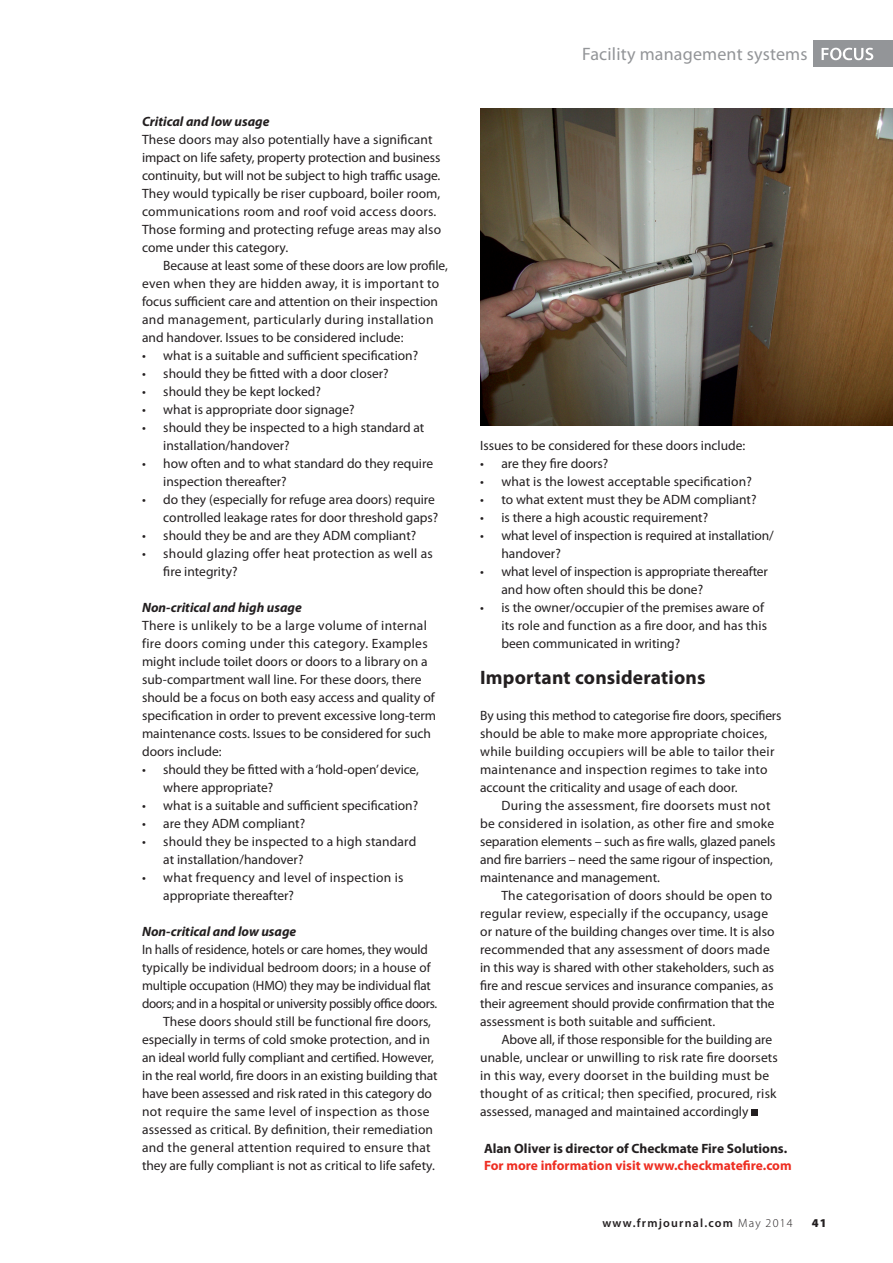
<style>
.page{position:relative;width:893px;height:1263px;background:#fff}
.page>*{position:absolute;margin:0;border:0;box-sizing:border-box;transform-origin:0 0}
.t1{font:700 19.5px "Myriad Pro";letter-spacing:.01em;color:#231f20}
.t2{font:18px "Myriad Pro";letter-spacing:.01em;color:#939598}
.t3{font:13.5px/18px "Myriad Pro";color:#231f20}
.t4{font:13.5px/18px "Myriad Pro";letter-spacing:.02em;color:#231f20}
.t5{font:700 13.5px/18px "Myriad Pro";color:#231f20}
.t6{font:italic 700 13.5px "Myriad Pro";color:#231f20}
.t7{font:13.5px "Myriad Pro";letter-spacing:-.025em;color:#231f20}
.t8{font:700 13.5px "Myriad Pro";color:#ee2e22}
.t9{font:13.5px "Myriad Pro";letter-spacing:.025em;color:#231f20}
.t10{font:600 12px "Myriad Pro";letter-spacing:.1em;color:#231f20}
.t11{font:900 12px "Myriad Pro";color:#231f20}
.s1{font-weight:300}
</style>
<div class="page">
<div style="left:814px;top:40px;width:79px;height:27px;background:#939598"></div>
<svg style="left:822px;top:48px;width:51px;height:12px"></svg>
<div style="left:751px;top:1110px;width:7px;height:6px;background:#231f20"></div>
<img style="left:480px;top:108px;width:413px;height:317px">
<p class="t6" style="left:142px;top:113px;width:129px">Critical and low usage</p>
<p class="t3" style="left:142px;top:130px;width:301px">These doors may also potentially have a significant impact on life safety, property protection and business continuity, but will not be subject to high traffic usage.<br>They would typically be riser cupboard, boiler room, communications room and roof void access doors.<br>Those forming and protecting refuge areas may also come under this category.</p>
<p class="t3" style="left:142px;top:256px;width:307px;text-indent:21px">Because at least some of these doors are low profile, even when they are hidden away, it is important to focus sufficient care and attention on their inspection and management, particularly during installation and handover. Issues to be considered include:</p>
<p class="t3" style="left:142px;top:346px;width:278px">• what is a suitable and sufficient specification?</p>
<p class="t3" style="left:142px;top:364px;width:248px">• should they be fitted with a door closer?</p>
<p class="t3" style="left:142px;top:382px;width:180px">• should they be kept locked?</p>
<p class="t3" style="left:142px;top:400px;width:214px">• what is appropriate door signage?</p>
<p class="t3" style="left:163px;top:418px;width:263px;text-indent:-21px">• should they be inspected to a high standard at installation/handover?</p>
<p class="t3" style="left:163px;top:454px;width:271px;text-indent:-21px">• how often and to what standard do they require inspection thereafter?</p>
<p class="t3" style="left:142px;top:490px;width:298px;text-align:right">• do they (especially for refuge area doors) require controlled leakage rates for door threshold gaps?</p>
<p class="t3" style="left:142px;top:526px;width:276px">• should they be and are they ADM compliant?</p>
<p class="t4" style="left:163px;top:544px;width:271px;text-indent:-21px">• should glazing offer heat protection as well as fire integrity?</p>
<p class="t6" style="left:142px;top:599px;width:161px">Non-critical and high usage</p>
<p class="t3" style="left:142px;top:616px;width:296px">There is unlikely to be a large volume of internal fire doors coming under this category. Examples might include toilet doors or doors to a library on a sub-compartment wall line. For these doors, there should be a focus on both easy access and quality of specification in order to prevent excessive long-term maintenance costs. Issues to be considered for such doors include:</p>
<p class="t3" style="left:163px;top:760px;width:257px;text-indent:-21px">• should they be fitted with a ‘hold-open’ device, where appropriate?</p>
<p class="t3" style="left:142px;top:796px;width:278px">• what is a suitable and sufficient specification?</p>
<p class="t3" style="left:142px;top:814px;width:165px">• are they ADM compliant?</p>
<p class="t3" style="left:163px;top:832px;width:254px;text-indent:-21px">• should they be inspected to a high standard at installation/handover?</p>
<p class="t4" style="left:163px;top:868px;width:242px;text-indent:-21px">• what frequency and level of inspection is appropriate thereafter?</p>
<p class="t6" style="left:142px;top:923px;width:156px">Non-critical and low usage</p>
<p class="t3" style="left:142px;top:940px;width:287px">In halls of residence, hotels or care homes, they would</p>
<p class="t3" style="left:142px;top:958px;width:290px">typically be individual bedroom doors; in a house of</p>
<p class="t3" style="left:142px;top:976px;width:290px">multiple occupation (HMO) they may be individual flat</p>
<p class="t7" style="left:142px;top:995px;width:297px">doors; and in a hospital or university possibly office doors.</p>
<p class="t3" style="left:163px;top:1012px;width:269px">These doors should still be functional fire doors,</p>
<p class="t3" style="left:142px;top:1030px;width:289px">especially in terms of cold smoke protection, and in</p>
<p class="t3" style="left:142px;top:1048px;width:293px">an ideal world fully compliant and certified. However,</p>
<p class="t3" style="left:142px;top:1066px;width:297px">in the real world, fire doors in an existing building that</p>
<p class="t3" style="left:142px;top:1084px;width:291px">have been assessed and risk rated in this category do</p>
<p class="t9" style="left:142px;top:1103px;width:289px">not require the same level of inspection as those</p>
<p class="t3" style="left:142px;top:1120px;width:293px">assessed as critical. By definition, their remediation</p>
<p class="t4" style="left:142px;top:1138px;width:290px">and the general attention required to ensure that</p>
<p class="t3" style="left:142px;top:1156px;width:294px">they are fully compliant is not as critical to life safety.</p>
<h2 class="t2" style="left:582px;top:42px;width:227px">Facility management systems</h2>
<p class="t3" style="left:480px;top:436px;width:267px">Issues to be considered for these doors include:</p>
<p class="t3" style="left:480px;top:454px;width:130px">• are they fire doors?</p>
<p class="t3" style="left:480px;top:472px;width:273px">• what is the lowest acceptable specification?</p>
<p class="t3" style="left:480px;top:490px;width:278px">• to what extent must they be ADM compliant?</p>
<p class="t3" style="left:480px;top:508px;width:230px">• is there a high acoustic requirement?</p>
<p class="t3" style="left:501px;top:526px;width:274px;text-indent:-21px">• what level of inspection is required at installation/ handover?</p>
<p class="t3" style="left:501px;top:562px;width:268px;text-indent:-21px">• what level of inspection is appropriate thereafter and how often should this be done?</p>
<p class="t3" style="left:501px;top:598px;width:267px;text-indent:-21px">• is the owner/occupier of the premises aware of its role and function as a fire door, and has this been communicated in writing?</p>
<h1 class="t1" style="left:480px;top:665px;width:227px">Important considerations</h1>
<p class="t3" style="left:480px;top:706px;width:303px">By using this method to categorise fire doors, specifiers should be able to make more appropriate choices, while building occupiers will be able to tailor their maintenance and inspection regimes to take into account the criticality and usage of each door.</p>
<p class="t3" style="left:480px;top:796px;width:297px;text-indent:21px">During the assessment, fire doorsets must not be considered in isolation, as other fire and smoke separation elements – such as fire walls, glazed panels and fire barriers – need the same rigour of inspection, maintenance and management.</p>
<p class="t3" style="left:480px;top:886px;width:296px;text-indent:21px">The categorisation of doors should be open to regular review, especially if the occupancy, usage or nature of the building changes over time. It is also recommended that any assessment of doors made in this way is shared with other stakeholders, such as fire and rescue services and insurance companies, as their agreement should provide confirmation that the assessment is both suitable and sufficient.</p>
<p class="t3" style="left:480px;top:1030px;width:299px;text-indent:21px">Above all, if those responsible for the building are unable, unclear or unwilling to risk rate fire doorsets in this way, every doorset in the building must be thought of as critical; then specified, procured, risk assessed, managed and maintained accordingly</p>
<p class="t5" style="left:480px;top:1138px;width:305px">Alan Oliver is director of Checkmate Fire Solutions.<br>For more information, ew page 5</p>
<p class="t5" style="left:484px;top:1139px;width:305px">Alan Oliver is director of Checkmate Fire Solutions.</p>
<p class="t8" style="left:484px;top:1156px;width:309px">For more information visit www.checkmatefire.com</p>
<p class="t10" style="left:602px;top:1215px;width:192px">www.frmjournal.com <span class="s1">May 2014</span></p>
<p class="t11" style="left:812px;top:1216px;width:16px">41</p>
</div>
